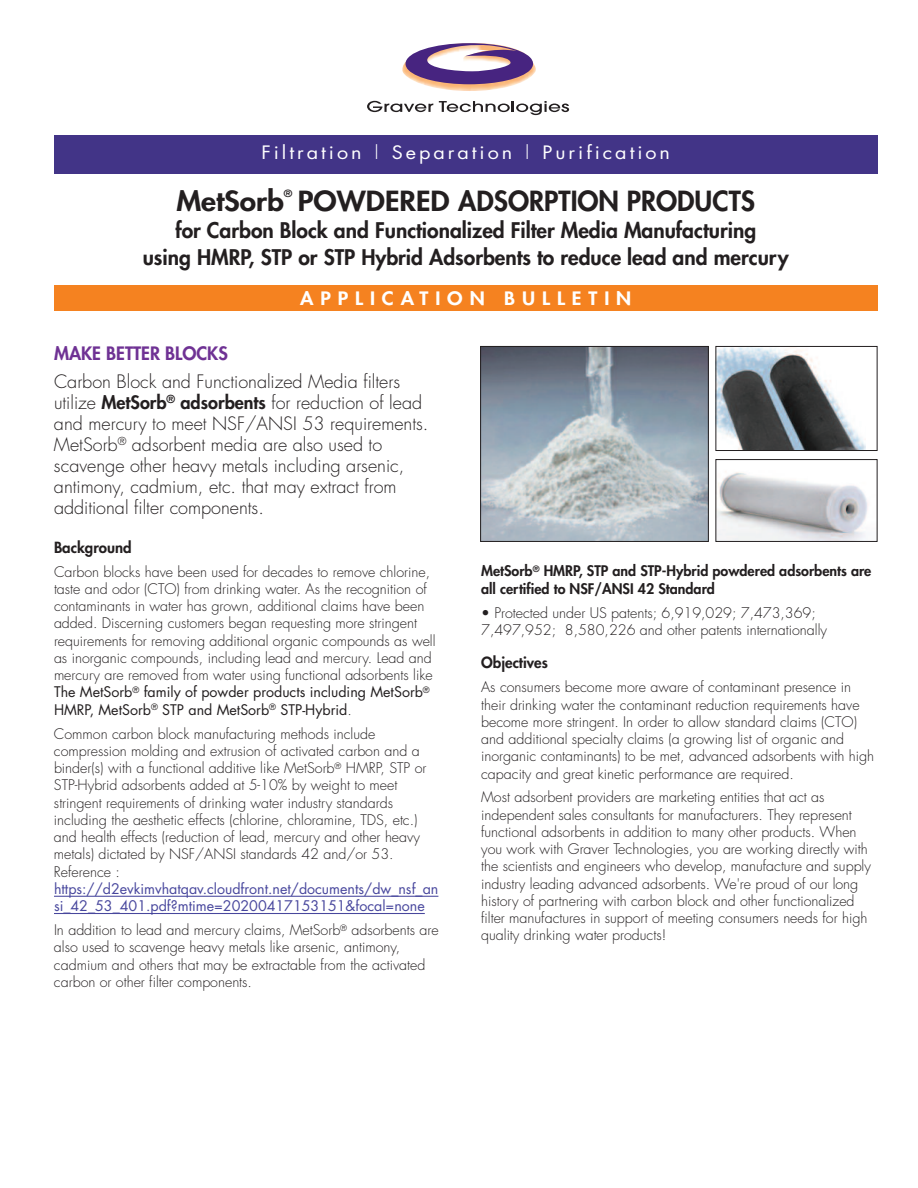
<style>
.page{position:relative;width:918px;height:1188px;background:#fff}
.page>*{position:absolute;margin:0;border:0;box-sizing:border-box;transform-origin:0 0}
.t1{font:800 27px "Futura";color:#231f20;scale:1.1 1}
.t2{font:800 21px/27px "Futura";color:#231f20;text-align:center}
.t3{font:300 18px/21px "Futura";color:#231f20}
.t4{font:18px "Futura";letter-spacing:.15em;color:#fff;scale:1.1 1}
.t5{font:800 18px "Futura";letter-spacing:.35em;color:#fff;scale:1.1 1}
.t6{font:800 18px "Futura";color:#6f3294}
.t7{font:800 15px "Futura";color:#231f20}
.t8{font:300 14.25px/17.2px "Futura";color:#231f20}
.t9{font:14.25px/17.2px "Futura";color:#48479d}
.t10{font:800 14.25px/17.2px "Futura";color:#231f20}
.t11{font:800 9.75px "Futura";color:#231f20;scale:1.1 1}
.s1{font-weight:300}
.s2{font-weight:800}
.s3{font-weight:400}
</style>
<div class="page">
<img style="left:402px;top:61px;width:134px;height:30px">
<svg style="left:406px;top:43px;width:127px;height:41px"></svg>
<svg style="left:367px;top:101px;width:66px;height:11px"></svg>
<svg style="left:439px;top:101px;width:130px;height:14px"></svg>
<div style="left:54px;top:135px;width:824px;height:39px;background:#423487"></div>
<div style="left:54px;top:285px;width:824px;height:25px;background:#f58220"></div>
<img style="left:482px;top:348px;width:225px;height:192px">
<div style="left:480px;top:346px;width:229px;height:196px;border:1px solid #231f20"></div>
<img style="left:718px;top:348px;width:147px;height:101px">
<div style="left:716px;top:346px;width:162px;height:105px;border:1px solid #231f20"></div>
<img style="left:718px;top:472px;width:150px;height:68px">
<div style="left:716px;top:459px;width:162px;height:83px;border:1px solid #231f20"></div>
<hr style="left:54px;top:896px;width:384px;height:1px;background:#48479d">
<hr style="left:54px;top:913px;width:371px;height:1px;background:#48479d">
<p class="t4" style="left:261px;top:144px;width:373px">Filtration <span class="s1">|</span> Separation <span class="s1">|</span> Purification</p>
<h1 class="t1" style="left:176px;top:189px;width:99px">MetSorb</h1>
<p class="t11" style="left:284px;top:189px;width:9px">®</p>
<h1 class="t1" style="left:298px;top:189px;width:417px">POWDERED ADSORPTION PRODUCTS</h1>
<h2 class="t2" style="left:143px;top:219px;width:648px">for Carbon Block and Functionalized Filter Media Manufacturing<br>using HMRP, STP or STP Hybrid Adsorbents to reduce lead and mercury</h2>
<p class="t5" style="left:300px;top:289px;width:303px">APPLICATION BULLETIN</p>
<p class="t6" style="left:54px;top:345px;width:175px">MAKE BETTER BLOCKS</p>
<p class="t3" style="left:54px;top:372px;width:376px">Carbon Block and Functionalized Media filters utilize <span class="s2">MetSorb</span><sup>®</sup> <span class="s2">adsorbents</span> for reduction of lead and mercury to meet NSF/ANSI 53 requirements.<br>MetSorb<sup>®</sup> adsorbent media are also used to scavenge other heavy metals including arsenic, antimony, cadmium, etc. that may extract from additional filter components.</p>
<p class="t7" style="left:54px;top:540px;width:79px">Background</p>
<p class="t8" style="left:54px;top:564px;width:383px">Carbon blocks have been used for decades to remove chlorine, taste and odor (CTO) from drinking water. As the recognition of contaminants in water has grown, additional claims have been added. Discerning customers began requesting more stringent requirements for removing additional organic compounds as well as inorganic compounds, including lead and mercury. Lead and mercury are removed from water using functional adsorbents like <span class="s3">The MetSorb</span><sup>®</sup> <span class="s3">family of powder products including MetSorb</span><sup>® </sup><span class="s3">HMRP, MetSorb</span><sup>®</sup> <span class="s3">STP and MetSorb</span><sup>®</sup> <span class="s3">STP-Hybrid</span>.</p>
<p class="t8" style="left:54px;top:726px;width:374px">Common carbon block manufacturing methods include compression molding and extrusion of activated carbon and a binder(s) with a functional additive like MetSorb<sup>®</sup> HMRP, STP or STP-Hybrid adsorbents added at 5-10% by weight to meet stringent requirements of drinking water industry standards including the aesthetic effects (chlorine, chloramine, TDS, etc.) and health effects (reduction of lead, mercury and other heavy metals) dictated by NSF/ANSI standards 42 and/or 53.<br>Reference :</p>
<p class="t9" style="left:54px;top:881px;width:386px">https://d2evkimvhatqav.cloudfront.net/documents/dw_nsf_an si_42_53_401.pdf?mtime=20200417153151&amp;focal=none</p>
<p class="t8" style="left:54px;top:923px;width:386px">In addition to lead and mercury claims, MetSorb<sup>®</sup> adsorbents are also used to scavenge heavy metals like arsenic, antimony, cadmium and others that may be extractable from the activated carbon or other filter components.</p>
<p class="t10" style="left:481px;top:564px;width:392px">MetSorb<sup>®</sup> HMRP, STP and STP-Hybrid powdered adsorbents are all certified to NSF/ANSI 42 Standard</p>
<p class="t8" style="left:481px;top:605px;width:347px">• Protected under US patents; 6,919,029; 7,473,369;<br>7,497,952; 8,580,226 and other patents internationally</p>
<p class="t7" style="left:481px;top:656px;width:68px">Objectives</p>
<p class="t8" style="left:481px;top:680px;width:395px">As consumers become more aware of contaminant presence in their drinking water the contaminant reduction requirements have become more stringent. In order to allow standard claims (CTO) and additional specialty claims (a growing list of organic and inorganic contaminants) to be met, advanced adsorbents with high capacity and great kinetic performance are required.</p>
<p class="t8" style="left:481px;top:790px;width:391px">Most adsorbent providers are marketing entities that act as independent sales consultants for manufacturers. They represent functional adsorbents in addition to many other products. When you work with Graver Technologies, you are working directly with the scientists and engineers who develop, manufacture and supply industry leading advanced adsorbents. We're proud of our long history of partnering with carbon block and other functionalized filter manufactures in support of meeting consumers needs for high quality drinking water products!</p>
</div>
